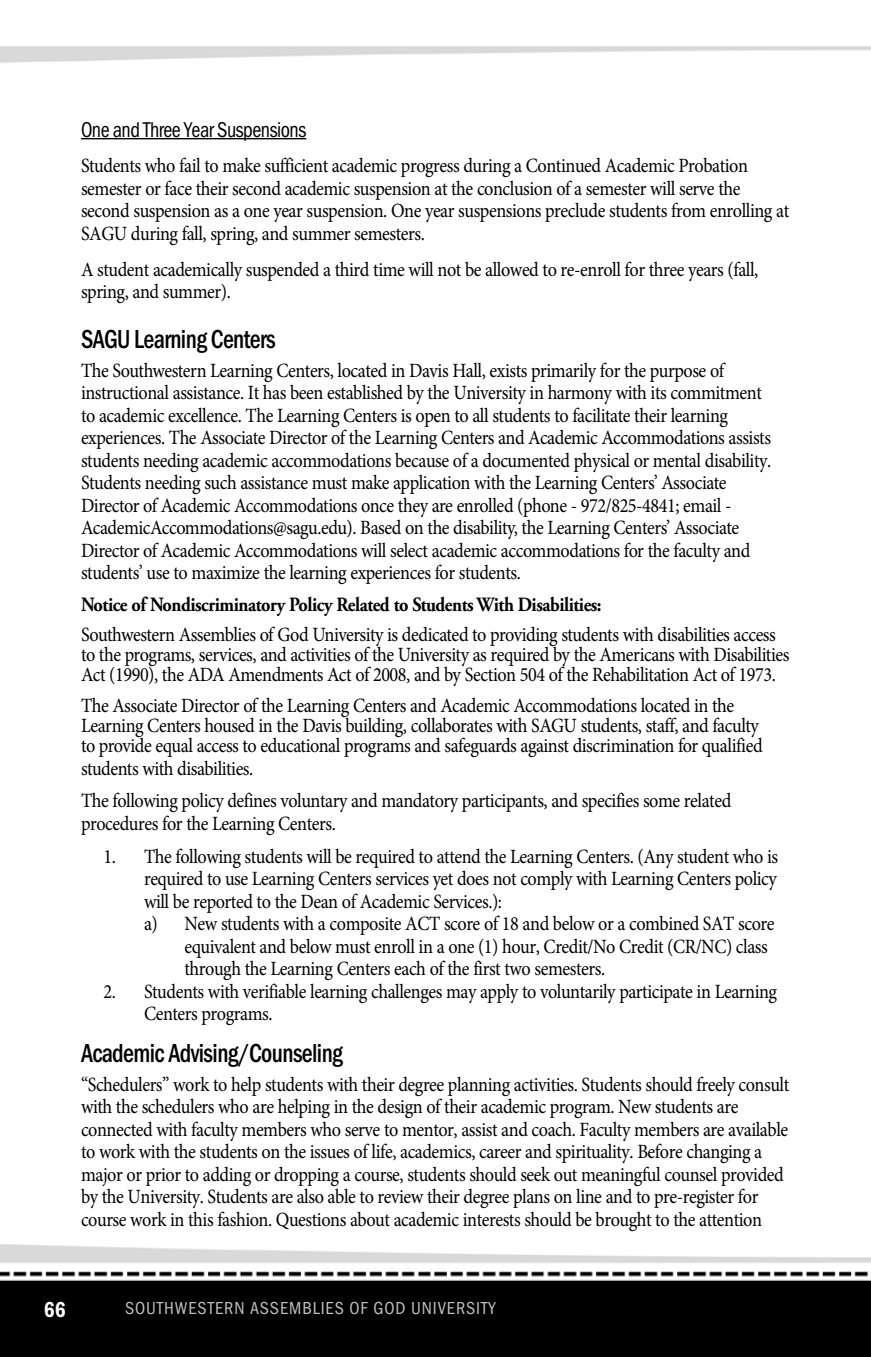
<style>
.page{position:relative;width:871px;height:1357px;background:#fff}
.page>*{position:absolute;margin:0;border:0;box-sizing:border-box;transform-origin:0 0}
.t1{font:500 27px "Franklin Gothic URW Con";letter-spacing:-.025em;color:#000;scale:.9 1}
.t2{font:22.5px "Franklin Gothic URW Con Dem";color:#fff;scale:.95 1}
.t3{font:22.28px "Franklin Gothic URW Con Boo";letter-spacing:-.025em;color:#000;scale:.91 1}
.t4{font:20.25px/22.5px "Minion Pro";letter-spacing:-.025em;color:#000;scale:.9 1}
.t5{font:700 20.25px "Adobe Garamond Pro";letter-spacing:-.025em;color:#000;scale:.9 1}
.t6{font:18px "Franklin Gothic URW Con Boo";letter-spacing:.05em;color:#bcbec0}
</style>
<div class="page">
<img style="left:0;top:46px;width:871px;height:1311px">
<hr style="left:81px;top:138px;width:225px;height:1px;background:#000">
<p class="t3" style="left:81px;top:115px;width:249px">One and Three Year Suspensions</p>
<p class="t4" style="left:81px;top:155px;width:788px">Students who fail to make sufficient academic progress during a Continued Academic Probation semester or face their second academic suspension at the conclusion of a semester will serve the second suspension as a one year suspension. One year suspensions preclude students from enrolling at SAGU during fall, spring, and summer semesters.</p>
<p class="t4" style="left:81px;top:258px;width:754px">A student academically suspended a third time will not be allowed to re-enroll for three years (fall, spring, and summer).</p>
<h1 class="t1" style="left:81px;top:321px;width:218px">SAGU Learning Centers</h1>
<p class="t4" style="left:81px;top:359px;width:768px">The Southwestern Learning Centers, located in Davis Hall, exists primarily for the purpose of instructional assistance. It has been established by the University in harmony with its commitment to academic excellence. The Learning Centers is open to all students to facilitate their learning experiences. The Associate Director of the Learning Centers and Academic Accommodations assists students needing academic accommodations because of a documented physical or mental disability.<br>Students needing such assistance must make application with the Learning Centers’ Associate Director of Academic Accommodations once they are enrolled (phone - 972/825-4841; email - AcademicAccommodations@sagu.edu). Based on the disability, the Learning Centers’ Associate Director of Academic Accommodations will select academic accommodations for the faculty and students’ use to maximize the learning experiences for students.</p>
<p class="t5" style="left:81px;top:592px;width:580px">Notice of Nondiscriminatory Policy Related to Students With Disabilities:</p>
<p class="t4" style="left:81px;top:624px;width:789px;line-height:20.2px">Southwestern Assemblies of God University is dedicated to providing students with disabilities access to the programs, services, and activities of the University as required by the Americans with Disabilities<br>Act (1990), the ADA Amendments Act of 2008, and by Section 504 of the Rehabilitation Act of 1973.</p>
<p class="t4" style="left:81px;top:695px;width:759px;line-height:20.2px">The Associate Director of the Learning Centers and Academic Accommodations located in the<br>Learning Centers housed in the Davis building, collaborates with SAGU students, staff, and faculty to provide equal access to educational programs and safeguards against discrimination for qualified</p>
<p class="t4" style="left:81px;top:752px;width:724px;line-height:32.6px">students with disabilities.<br>The following policy defines voluntary and mandatory participants, and specifies some related</p>
<p class="t4" style="left:81px;top:812px;width:285px">procedures for the Learning Centers.</p>
<p class="t4" style="left:104px;top:845px;width:751px">1. The following students will be required to attend the Learning Centers. (Any student who is</p>
<p class="t4" style="left:144px;top:867px;width:704px">required to use Learning Centers services yet does not comply with Learning Centers policy</p>
<p class="t4" style="left:144px;top:890px;width:399px">will be reported to the Dean of Academic Services.):</p>
<p class="t4" style="left:144px;top:912px;width:702px">a) New students with a composite ACT score of 18 and below or a combined SAT score</p>
<p class="t4" style="left:184px;top:935px;width:649px">equivalent and below must enroll in a one (1) hour, Credit/No Credit (CR/NC) class</p>
<p class="t4" style="left:184px;top:957px;width:469px">through the Learning Centers each of the first two semesters.</p>
<p class="t4" style="left:144px;top:980px;width:705px;text-indent:-40px">2. Students with verifiable learning challenges may apply to voluntarily participate in Learning<br>Centers programs.</p>
<h1 class="t1" style="left:81px;top:1035px;width:293px">Academic Advising/Counseling</h1>
<p class="t4" style="left:81px;top:1073px;width:788px">“Schedulers” work to help students with their degree planning activities. Students should freely consult with the schedulers who are helping in the design of their academic program. New students are connected with faculty members who serve to mentor, assist and coach. Faculty members are available to work with the students on the issues of life, academics, career and spirituality. Before changing a major or prior to adding or dropping a course, students should seek out meaningful counsel provided by the University. Students are also able to review their degree plans on line and to pre-register for course work in this fashion. Questions about academic interests should be brought to the attention</p>
<p class="t2" style="left:44px;top:1295px;width:24px">66</p>
<p class="t6" style="left:125px;top:1297px;width:372px">SOUTHWESTERN ASSEMBLIES OF GOD UNIVERSITY</p>
</div>
